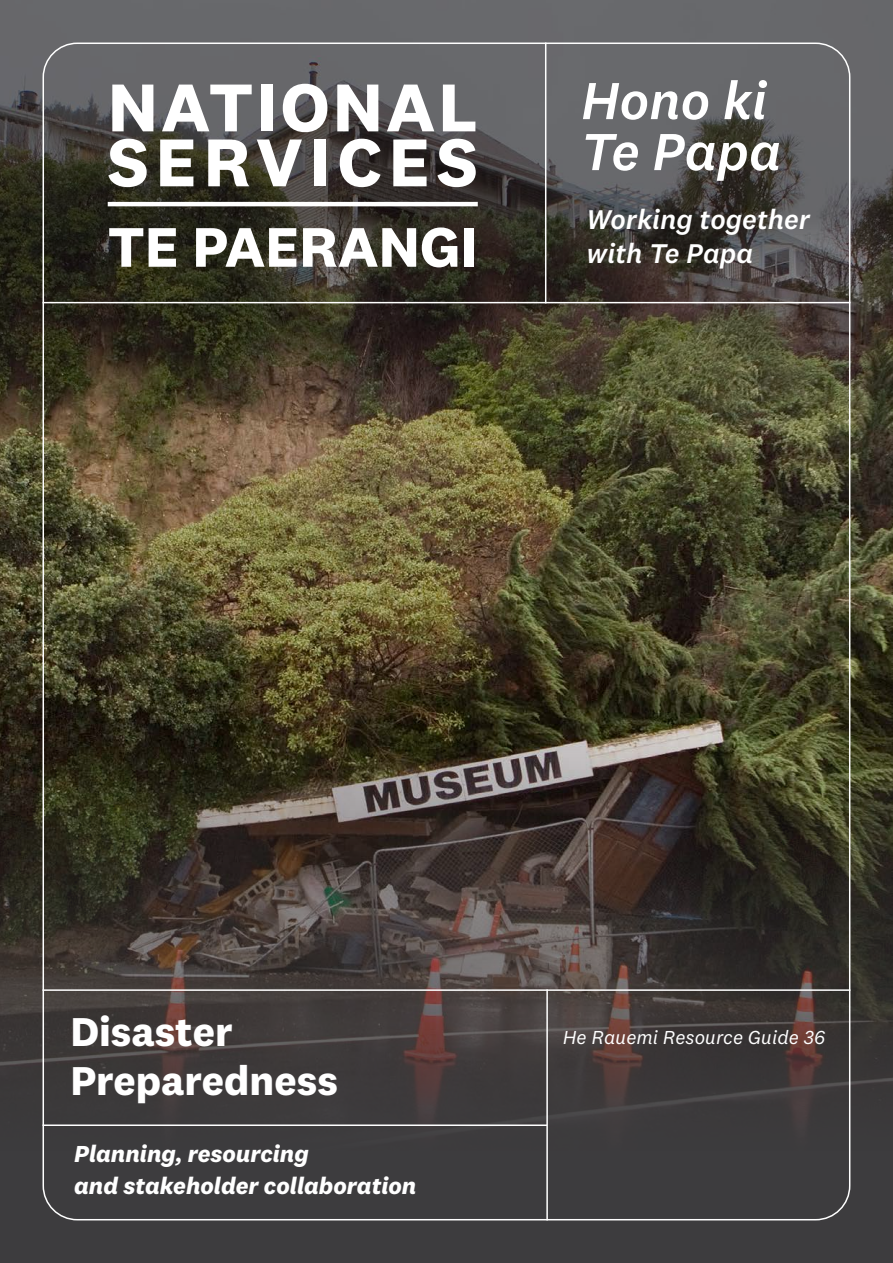
<style>
.page{position:relative;width:893px;height:1263px;background:#fff}
.page>*{position:absolute;margin:0;border:0;box-sizing:border-box;transform-origin:0 0}
.t1{font:700 70.05px/54.9px "National 2";letter-spacing:.06em;color:#fff}
.t2{font:700 57.75px "National 2";color:#fff}
.t3{font:italic 500 54px/51px "National 2";color:#fff}
.t4{font:700 41.7px/48.4px "National 2";color:#fff}
.t5{font:italic 500 28.05px/33.9px "National 2";color:#fff}
.t6{font:italic 700 24px/31.5px "National 2";color:#fff}
.t7{font:italic 19.5px "National 2";color:#fff}
</style>
<div class="page">
<div style="left:0;top:0;width:893px;height:1263px;background:#000;opacity:.34"></div>
<hr style="left:108px;top:202px;width:370px;height:4px;background:#fff">
<hr style="left:43px;top:302px;width:807px;height:1px;background:#fff">
<hr style="left:545px;top:43px;width:1px;height:260px;background:#fff">
<hr style="left:546px;top:989px;width:2px;height:231px;background:#fff">
<hr style="left:43px;top:1124px;width:504px;height:2px;background:#fff">
<hr style="left:43px;top:989px;width:807px;height:2px;background:#fff">
<h1 class="t1" style="left:108px;top:79px;width:372px">NATIONAL<br>SERVICES</h1>
<h2 class="t2" style="left:108px;top:211px;width:372px">TE PAERANGI</h2>
<h3 class="t3" style="left:581px;top:75px;width:202px">Hono ki<br>Te Papa</h3>
<p class="t5" style="left:587px;top:202px;width:225px">Working together with Te Papa</p>
<h3 class="t4" style="left:70px;top:1007px;width:269px">Disaster<br>Preparedness</h3>
<p class="t6" style="left:74px;top:1138px;width:344px">Planning, resourcing<br>and stakeholder collaboration</p>
<p class="t7" style="left:563px;top:1026px;width:264px">He Rauemi Resource Guide 36</p>
</div>
